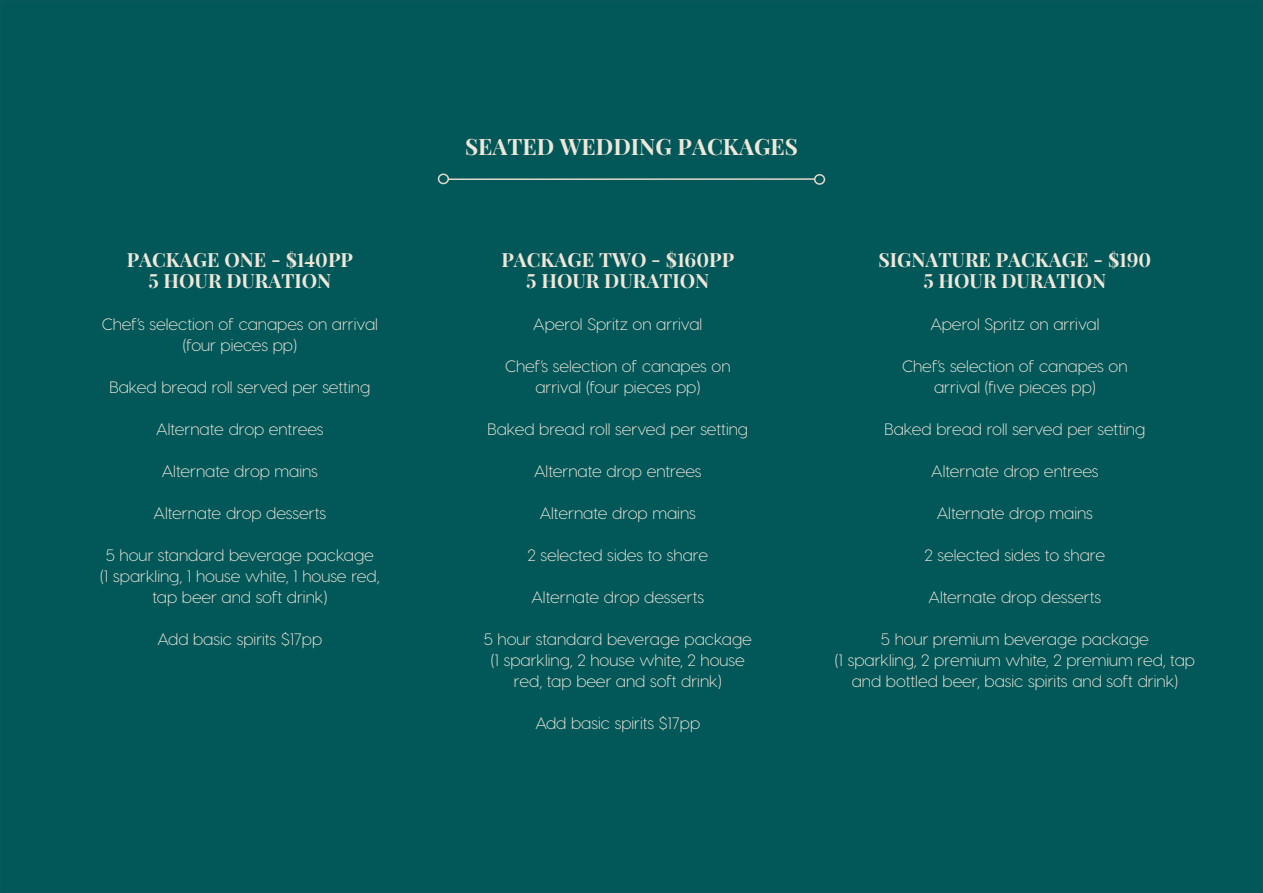
<style>
.page{position:relative;width:1263px;height:893px;background:#fff}
.page>*{position:absolute;margin:0;border:0;box-sizing:border-box;transform-origin:0 0}
.t1{font:22.5px "Neothic";color:#efe7d9}
.t2{font:19.5px/21px "Neothic";color:#f0e7da;text-align:center}
.t3{font:300 16.5px/21px "Visby CF";color:#f0e7da;text-align:center}
</style>
<div class="page">
<div style="left:1px;top:1px;width:1261px;height:891px;background:#025759"></div>
<svg style="left:437px;top:173px;width:389px;height:12px"></svg>
<p class="t2" style="left:127px;top:249px;width:228px">PACKAGE ONE - $140PP<br>5 HOUR DURATION</p>
<p class="t3" style="left:102px;top:313px;width:278px">Chef’s selection of canapes on arrival (four pieces pp)</p>
<p class="t3" style="left:109px;top:376px;width:262px">Baked bread roll served per setting</p>
<p class="t3" style="left:156px;top:418px;width:169px">Alternate drop entrees</p>
<p class="t3" style="left:162px;top:460px;width:158px">Alternate drop mains</p>
<p class="t3" style="left:153px;top:502px;width:174px">Alternate drop desserts</p>
<p class="t3" style="left:100px;top:544px;width:281px">5 hour standard beverage package (1 sparkling, 1 house white, 1 house red, tap beer and soft drink)</p>
<p class="t3" style="left:157px;top:628px;width:166px">Add basic spirits $17pp</p>
<h1 class="t1" style="left:465px;top:134px;width:334px">SEATED WEDDING PACKAGES</h1>
<p class="t2" style="left:501px;top:249px;width:234px">PACKAGE TWO - $160PP<br>5 HOUR DURATION</p>
<p class="t3" style="left:533px;top:313px;width:171px">Aperol Spritz on arrival</p>
<p class="t3" style="left:505px;top:355px;width:227px">Chef’s selection of canapes on arrival (four pieces pp)</p>
<p class="t3" style="left:487px;top:418px;width:262px">Baked bread roll served per setting</p>
<p class="t3" style="left:534px;top:460px;width:169px">Alternate drop entrees</p>
<p class="t3" style="left:540px;top:502px;width:158px">Alternate drop mains</p>
<p class="t3" style="left:527px;top:544px;width:182px">2 selected sides to share</p>
<p class="t3" style="left:531px;top:586px;width:174px">Alternate drop desserts</p>
<p class="t3" style="left:484px;top:628px;width:270px">5 hour standard beverage package (1 sparkling, 2 house white, 2 house red, tap beer and soft drink)</p>
<p class="t3" style="left:535px;top:712px;width:166px">Add basic spirits $17pp</p>
<p class="t2" style="left:878px;top:249px;width:274px">SIGNATURE PACKAGE - $190<br>5 HOUR DURATION</p>
<p class="t3" style="left:930px;top:313px;width:171px">Aperol Spritz on arrival</p>
<p class="t3" style="left:902px;top:355px;width:227px">Chef’s selection of canapes on arrival (five pieces pp)</p>
<p class="t3" style="left:884px;top:418px;width:262px">Baked bread roll served per setting</p>
<p class="t3" style="left:931px;top:460px;width:169px">Alternate drop entrees</p>
<p class="t3" style="left:937px;top:502px;width:158px">Alternate drop mains</p>
<p class="t3" style="left:924px;top:544px;width:182px">2 selected sides to share</p>
<p class="t3" style="left:928px;top:586px;width:174px">Alternate drop desserts</p>
<p class="t3" style="left:835px;top:628px;width:362px">5 hour premium beverage package<br>(1 sparkling, 2 premium white, 2 premium red, tap and bottled beer, basic spirits and soft drink)</p>
</div>
